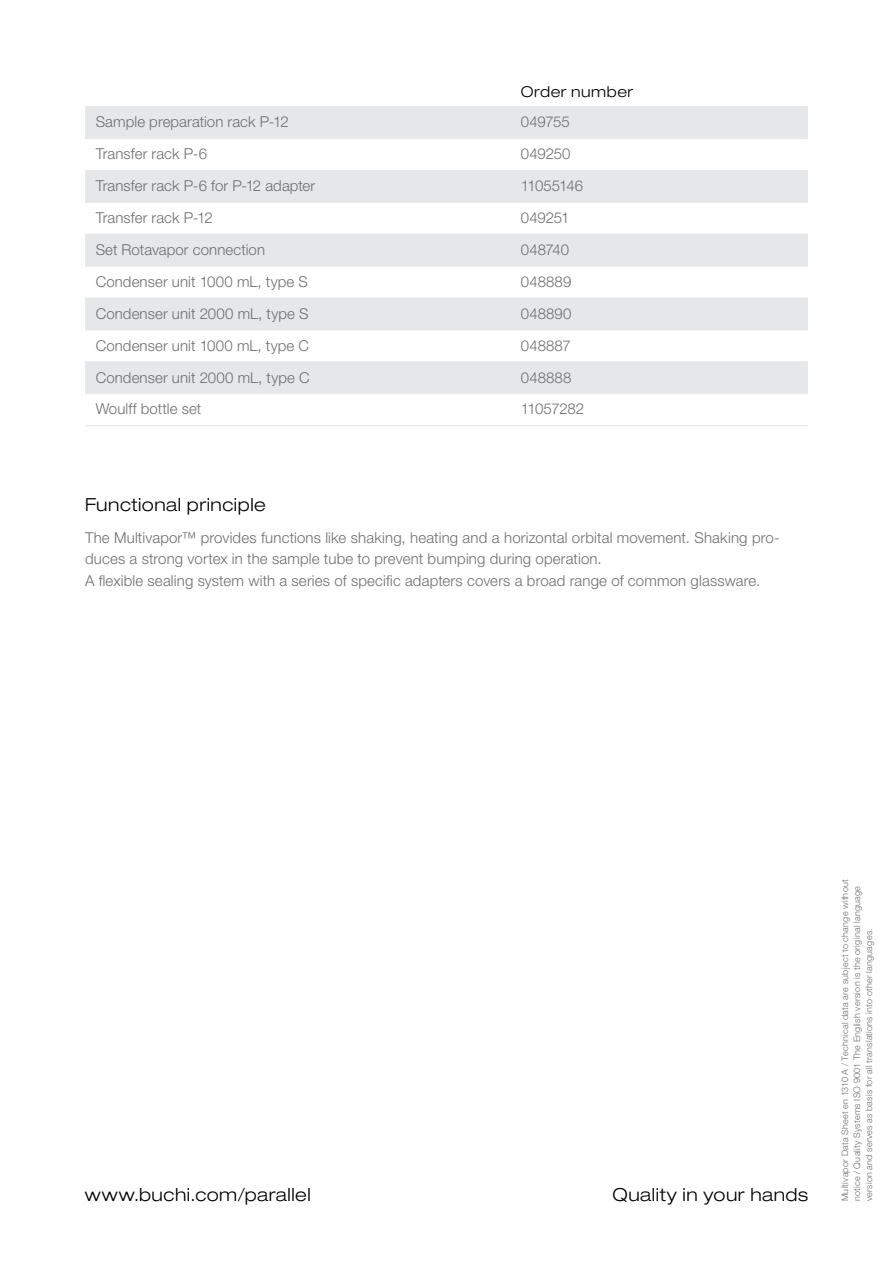
<style>
.page{position:relative;width:893px;height:1263px;background:#fff}
.page>*{position:absolute;margin:0;border:0;box-sizing:border-box;transform-origin:0 0}
.t1{font:300 expanded 18px "Helvetica Neue LT Std";letter-spacing:.03em;color:#000}
.t2{font:300 15px/21.3px "Helvetica Neue LT Std";letter-spacing:.005em;color:#6d6e71}
.t3{font:300 expanded 15px "Helvetica Neue LT Std";letter-spacing:.035em;color:#000}
.t4{font:300 15px "Helvetica Neue LT Std";letter-spacing:-.055em;color:#6d6e71}
.t5{font:300 15px "Helvetica Neue LT Std";letter-spacing:-.025em;color:#6d6e71}
.t6{font:300 9px/12px "Helvetica Neue LT Std";letter-spacing:.03em;color:#6d6e71}
</style>
<div class="page">
<svg style="left:85px;top:107px;width:723px;height:286px;fill:#e6e7e8"></svg>
<hr style="left:85px;top:106px;width:425px;height:1px;background:#e6e7e8">
<hr style="left:510px;top:106px;width:298px;height:1px;background:#e6e7e8">
<hr style="left:85px;top:138px;width:425px;height:1px;background:#e6e7e8">
<hr style="left:85px;top:170px;width:425px;height:1px;background:#e6e7e8">
<hr style="left:85px;top:202px;width:425px;height:1px;background:#e6e7e8">
<hr style="left:85px;top:234px;width:425px;height:1px;background:#e6e7e8">
<hr style="left:85px;top:266px;width:425px;height:1px;background:#e6e7e8">
<hr style="left:85px;top:298px;width:425px;height:1px;background:#e6e7e8">
<hr style="left:85px;top:329px;width:425px;height:1px;background:#e6e7e8">
<hr style="left:85px;top:361px;width:425px;height:1px;background:#e6e7e8">
<hr style="left:85px;top:393px;width:425px;height:1px;background:#e6e7e8">
<hr style="left:85px;top:425px;width:425px;height:1px;background:#e6e7e8">
<hr style="left:510px;top:138px;width:298px;height:1px;background:#e6e7e8">
<hr style="left:510px;top:170px;width:298px;height:1px;background:#e6e7e8">
<hr style="left:510px;top:202px;width:298px;height:1px;background:#e6e7e8">
<hr style="left:510px;top:234px;width:298px;height:1px;background:#e6e7e8">
<hr style="left:510px;top:266px;width:298px;height:1px;background:#e6e7e8">
<hr style="left:510px;top:298px;width:298px;height:1px;background:#e6e7e8">
<hr style="left:510px;top:329px;width:298px;height:1px;background:#e6e7e8">
<hr style="left:510px;top:361px;width:298px;height:1px;background:#e6e7e8">
<hr style="left:510px;top:393px;width:298px;height:1px;background:#e6e7e8">
<hr style="left:510px;top:425px;width:298px;height:1px;background:#e6e7e8">
<p class="t3" style="left:521px;top:82px;width:114px">Order number</p>
<p class="t2" style="left:96px;top:111px;width:195px">Sample preparation rack P-12</p>
<p class="t2" style="left:521px;top:111px;width:51px">049755</p>
<p class="t2" style="left:96px;top:143px;width:113px">Transfer rack P-6</p>
<p class="t2" style="left:521px;top:143px;width:51px">049250</p>
<p class="t2" style="left:96px;top:175px;width:221px">Transfer rack P-6 for P-12 adapter</p>
<p class="t4" style="left:521px;top:177px;width:64px">11055146</p>
<p class="t2" style="left:96px;top:207px;width:119px">Transfer rack P-12</p>
<p class="t2" style="left:521px;top:207px;width:50px">049251</p>
<p class="t2" style="left:96px;top:239px;width:171px">Set Rotavapor connection</p>
<p class="t2" style="left:521px;top:239px;width:50px">048740</p>
<p class="t2" style="left:96px;top:271px;width:214px">Condenser unit 1000 mL, type S</p>
<p class="t2" style="left:521px;top:271px;width:52px">048889</p>
<p class="t2" style="left:96px;top:302px;width:214px">Condenser unit 2000 mL, type S</p>
<p class="t2" style="left:521px;top:302px;width:52px">048890</p>
<p class="t2" style="left:96px;top:334px;width:215px">Condenser unit 1000 mL, type C</p>
<p class="t2" style="left:521px;top:334px;width:51px">048887</p>
<p class="t2" style="left:96px;top:366px;width:216px">Condenser unit 2000 mL, type C</p>
<p class="t2" style="left:521px;top:366px;width:52px">048888</p>
<p class="t2" style="left:96px;top:398px;width:107px">Woulff bottle set</p>
<p class="t5" style="left:521px;top:400px;width:65px">11057282</p>
<p class="t1" style="left:85px;top:494px;width:182px">Functional principle</p>
<p class="t2" style="left:85px;top:527px;width:696px">The Multivapor™ provides functions like shaking, heating and a horizontal orbital movement. Shaking pro&shy;duces a strong vortex in the sample tube to prevent bumping during operation.<br>A flexible sealing system with a series of specific adapters covers a broad range of common glassware.</p>
<p class="t1" style="left:85px;top:1184px;width:227px">www.buchi.com/parallel</p>
<p class="t1" style="left:612px;top:1184px;width:197px">Quality in your hands</p>
<p class="t6" style="left:839px;top:1201px;width:323px;rotate:-90deg">Multivapor Data Sheet en 1310 A / Technical data are subject to change without notice / Quality Systems ISO 9001 The English version is the original language version and serves as basis for all translations into other languages.</p>
</div>
